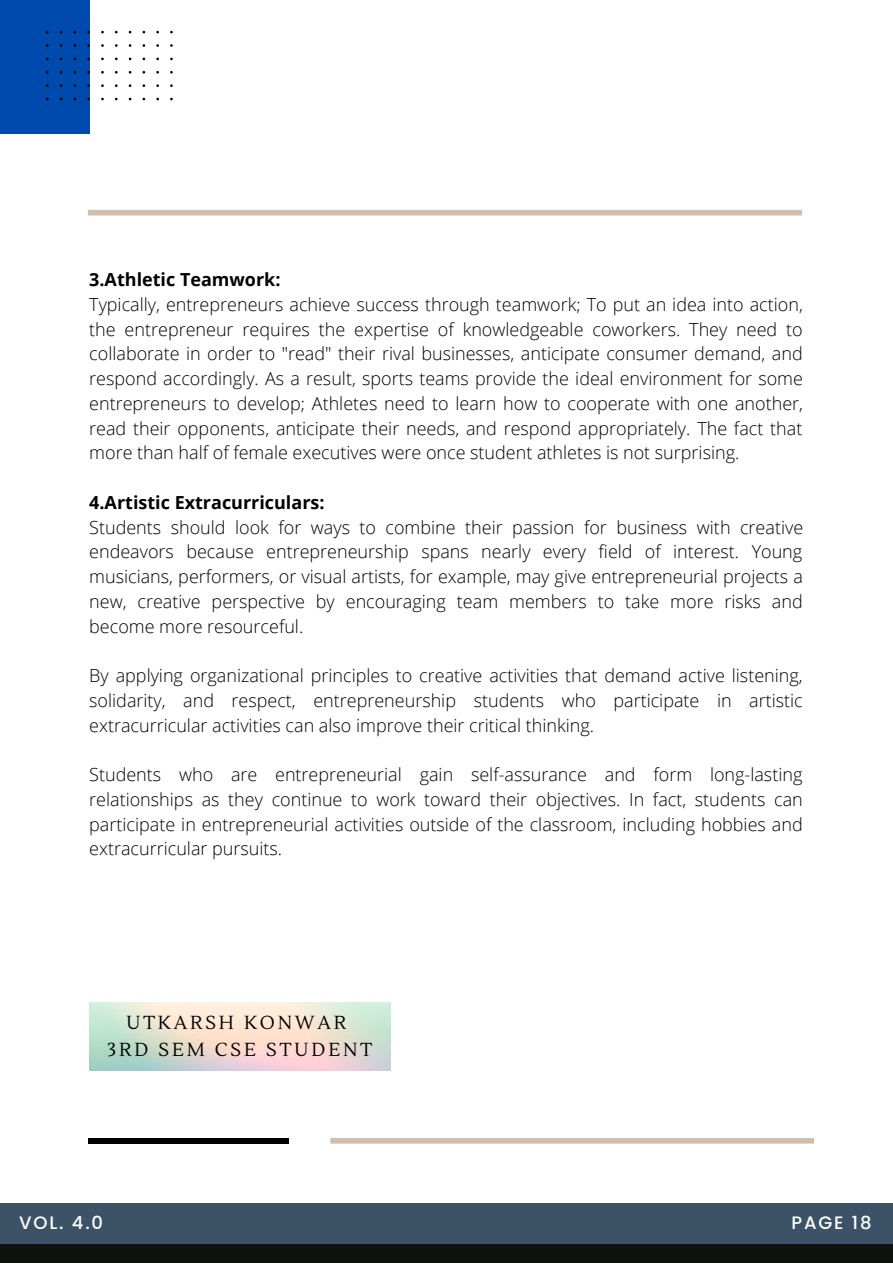
<style>
.page{position:relative;width:893px;height:1264px;background:#fff}
.page>*{position:absolute;margin:0;border:0;box-sizing:border-box;transform-origin:0 0}
.t1{font:18.75px/27px "Lustria";letter-spacing:.15em;color:#000;text-align:center}
.t2{font:300 18px/24.8px "Open Sans";color:#000;text-align:justify}
.t3{font:700 18px "Open Sans";color:#000}
.t4{font:500 18px "Poppins";letter-spacing:.1em;color:#fff}
</style>
<div class="page">
<div style="left:88px;top:1137px;width:200px;height:6px;background:#000"></div>
<div style="left:0;top:0;width:90px;height:134px;background:#004aad"></div>
<div style="left:330px;top:1137px;width:483px;height:6px;background:#cebead"></div>
<svg style="left:46px;top:31px;width:127px;height:69px"></svg>
<div style="left:0;top:1203px;width:892px;height:59px;background:#0f110f"></div>
<div style="left:0;top:1203px;width:892px;height:40px;background:#3c5266"></div>
<div style="left:88px;top:210px;width:714px;height:5px;background:#cebead"></div>
<p class="t3" style="left:89px;top:267px;width:193px">3.Athletic Teamwork:</p>
<p class="t2" style="left:89px;top:291px;width:715px">Typically, entrepreneurs achieve success through teamwork; To put an idea into action, the entrepreneur requires the expertise of knowledgeable coworkers. They need to collaborate in order to "read" their rival businesses, anticipate consumer demand, and respond accordingly. As a result, sports teams provide the ideal environment for some entrepreneurs to develop; Athletes need to learn how to cooperate with one another, read their opponents, anticipate their needs, and respond appropriately. The fact that more than half of female executives were once student athletes is not surprising.</p>
<p class="t3" style="left:89px;top:489px;width:237px">4.Artistic Extracurriculars:</p>
<p class="t2" style="left:89px;top:514px;width:715px">Students should look for ways to combine their passion for business with creative endeavors because entrepreneurship spans nearly every field of interest. Young musicians, performers, or visual artists, for example, may give entrepreneurial projects a new, creative perspective by encouraging team members to take more risks and become more resourceful.</p>
<p class="t2" style="left:89px;top:662px;width:715px">By applying organizational principles to creative activities that demand active listening, solidarity, and respect, entrepreneurship students who participate in artistic extracurricular activities can also improve their critical thinking.</p>
<p class="t2" style="left:89px;top:761px;width:715px">Students who are entrepreneurial gain self-assurance and form long-lasting relationships as they continue to work toward their objectives. In fact, students can participate in entrepreneurial activities outside of the classroom, including hobbies and extracurricular pursuits.</p>
<p class="t1" style="left:108px;top:1009px;width:266px">UTKARSH KONWAR<br>3RD SEM CSE STUDENT</p>
<p class="t4" style="left:19px;top:1210px;width:85px">VOL. 4.0</p>
<p class="t4" style="left:791px;top:1210px;width:81px">PAGE 18</p>
</div>
